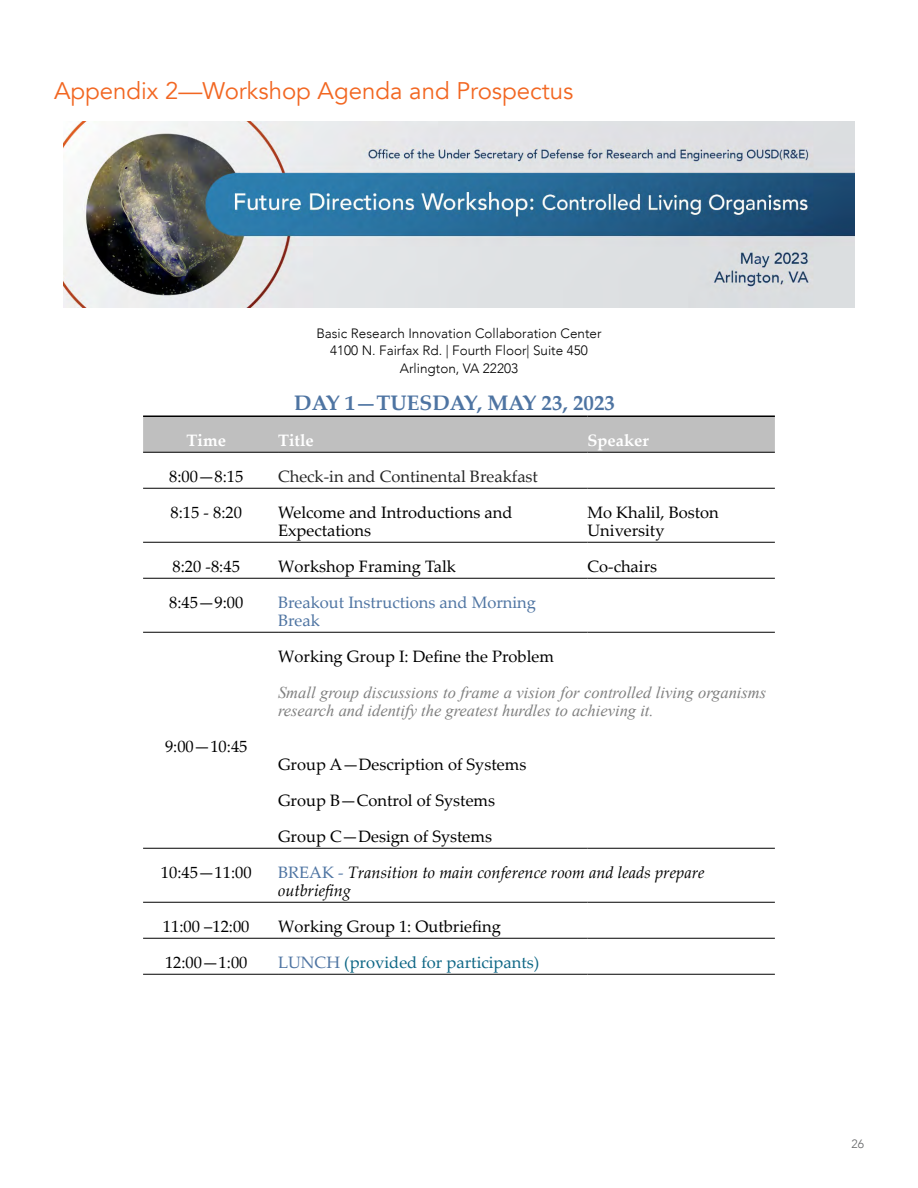
<style>
.page{position:relative;width:918px;height:1188px;background:#fff}
.page>*{position:absolute;margin:0;border:0;box-sizing:border-box;transform-origin:0 0}
.t1{font:24px "Avenir";color:#f26722}
.t2{font:700 21px "Palatino Linotype";color:#4e74a2}
.t3{font:16.5px/18px "Palatino Linotype";color:#000}
.t4{font:italic 16.5px/18px "Times New Roman";color:#7f7f7f}
.t5{font:italic 16.5px/18px "Palatino Linotype";color:#000}
.t6{font:16.5px/18px "Palatino Linotype";color:#4e74a2}
.t7{font:16.5px "Palatino Linotype";color:#262626}
.t8{font:16.5px "Palatino Linotype";color:#0d6685}
.t9{font:700 16.5px "Palatino Linotype";color:#fff}
.t10{font:300 13.5px/18px "Avenir";color:#000;text-align:center}
.t11{font:300 12px "Avenir";color:#636466}
.s1{font-style:normal;color:#4e74a2}
.s2{color:#4e74a2}
</style>
<div class="page">
<div style="left:143px;top:417px;width:632px;height:35px;background:#bfbfbf"></div>
<hr style="left:143px;top:416px;width:135px;height:1px;background:#000">
<hr style="left:278px;top:416px;width:309px;height:1px;background:#000">
<hr style="left:587px;top:416px;width:188px;height:1px;background:#000">
<hr style="left:143px;top:452px;width:135px;height:1px;background:#000">
<hr style="left:278px;top:452px;width:309px;height:1px;background:#000">
<hr style="left:587px;top:452px;width:188px;height:1px;background:#000">
<hr style="left:143px;top:488px;width:135px;height:1px;background:#000">
<hr style="left:278px;top:488px;width:309px;height:1px;background:#000">
<hr style="left:587px;top:488px;width:188px;height:1px;background:#000">
<hr style="left:143px;top:542px;width:135px;height:1px;background:#000">
<hr style="left:278px;top:542px;width:309px;height:1px;background:#000">
<hr style="left:587px;top:542px;width:188px;height:1px;background:#000">
<hr style="left:143px;top:578px;width:135px;height:1px;background:#000">
<hr style="left:278px;top:578px;width:309px;height:1px;background:#000">
<hr style="left:587px;top:578px;width:188px;height:1px;background:#000">
<hr style="left:143px;top:632px;width:135px;height:1px;background:#000">
<hr style="left:278px;top:632px;width:309px;height:1px;background:#000">
<hr style="left:587px;top:632px;width:188px;height:1px;background:#000">
<hr style="left:143px;top:848px;width:135px;height:1px;background:#000">
<hr style="left:278px;top:848px;width:309px;height:1px;background:#000">
<hr style="left:587px;top:848px;width:188px;height:1px;background:#000">
<hr style="left:143px;top:902px;width:135px;height:1px;background:#000">
<hr style="left:278px;top:902px;width:309px;height:1px;background:#000">
<hr style="left:587px;top:902px;width:188px;height:1px;background:#000">
<hr style="left:143px;top:938px;width:135px;height:1px;background:#000">
<hr style="left:278px;top:938px;width:309px;height:1px;background:#000">
<hr style="left:587px;top:938px;width:188px;height:1px;background:#000">
<hr style="left:143px;top:974px;width:135px;height:1px;background:#000">
<hr style="left:278px;top:974px;width:309px;height:1px;background:#000">
<hr style="left:587px;top:974px;width:188px;height:1px;background:#000">
<img style="left:64px;top:122px;width:790px;height:186px">
<h1 class="t1" style="left:54px;top:76px;width:521px">Appendix 2—Workshop Agenda and Prospectus</h1>
<p class="t10" style="left:316px;top:324px;width:287px">Basic Research Innovation Collaboration Center<br>4100 N. Fairfax Rd. | Fourth Floor| Suite 450<br>Arlington, VA 22203</p>
<p class="t2" style="left:294px;top:387px;width:322px">DAY 1—TUESDAY, MAY 23, 2023</p>
<p class="t9" style="left:187px;top:428px;width:41px">Time</p>
<p class="t9" style="left:278px;top:428px;width:37px">Title</p>
<p class="t9" style="left:587px;top:428px;width:63px">Speaker</p>
<p class="t3" style="left:169px;top:466px;width:76px">8:00—8:15</p>
<p class="t7" style="left:278px;top:464px;width:261px">Check-in and Continental Breakfast</p>
<p class="t3" style="left:171px;top:502px;width:73px">8:15 - 8:20</p>
<p class="t3" style="left:278px;top:502px;width:236px">Welcome and Introductions and<br>Expectations</p>
<p class="t3" style="left:587px;top:502px;width:133px">Mo Khalil, Boston<br>University</p>
<p class="t3" style="left:173px;top:556px;width:69px">8:20 -8:45</p>
<p class="t3" style="left:278px;top:556px;width:180px">Workshop Framing Talk</p>
<p class="t3" style="left:587px;top:556px;width:71px">Co-chairs</p>
<p class="t3" style="left:169px;top:592px;width:76px">8:45—9:00</p>
<p class="t6" style="left:278px;top:592px;width:260px">Breakout Instructions and Morning<br>Break</p>
<p class="t3" style="left:165px;top:736px;width:84px">9:00—10:45</p>
<p class="t3" style="left:278px;top:646px;width:278px">Working Group I: Define the Problem</p>
<p class="t4" style="left:278px;top:683px;width:490px">Small group discussions to frame a vision for controlled living organisms research and identify the greatest hurdles to achieving it.</p>
<p class="t3" style="left:278px;top:745px;width:250px;line-height:36px">Group A—Description of Systems<br>Group B—Control of Systems<br>Group C—Design of Systems</p>
<p class="t3" style="left:161px;top:862px;width:92px">10:45—11:00</p>
<p class="t5" style="left:278px;top:862px;width:428px"><span class="s1">BREAK -</span> Transition to main conference room and leads prepare outbriefing</p>
<p class="t3" style="left:163px;top:916px;width:88px">11:00 –12:00</p>
<p class="t3" style="left:278px;top:916px;width:224px">Working Group 1: Outbriefing</p>
<p class="t3" style="left:165px;top:952px;width:84px">12:00—1:00</p>
<p class="t8" style="left:278px;top:950px;width:263px"><span class="s2">LUNCH</span> (provided for participants)</p>
<p class="t11" style="left:852px;top:1136px;width:14px">26</p>
</div>
